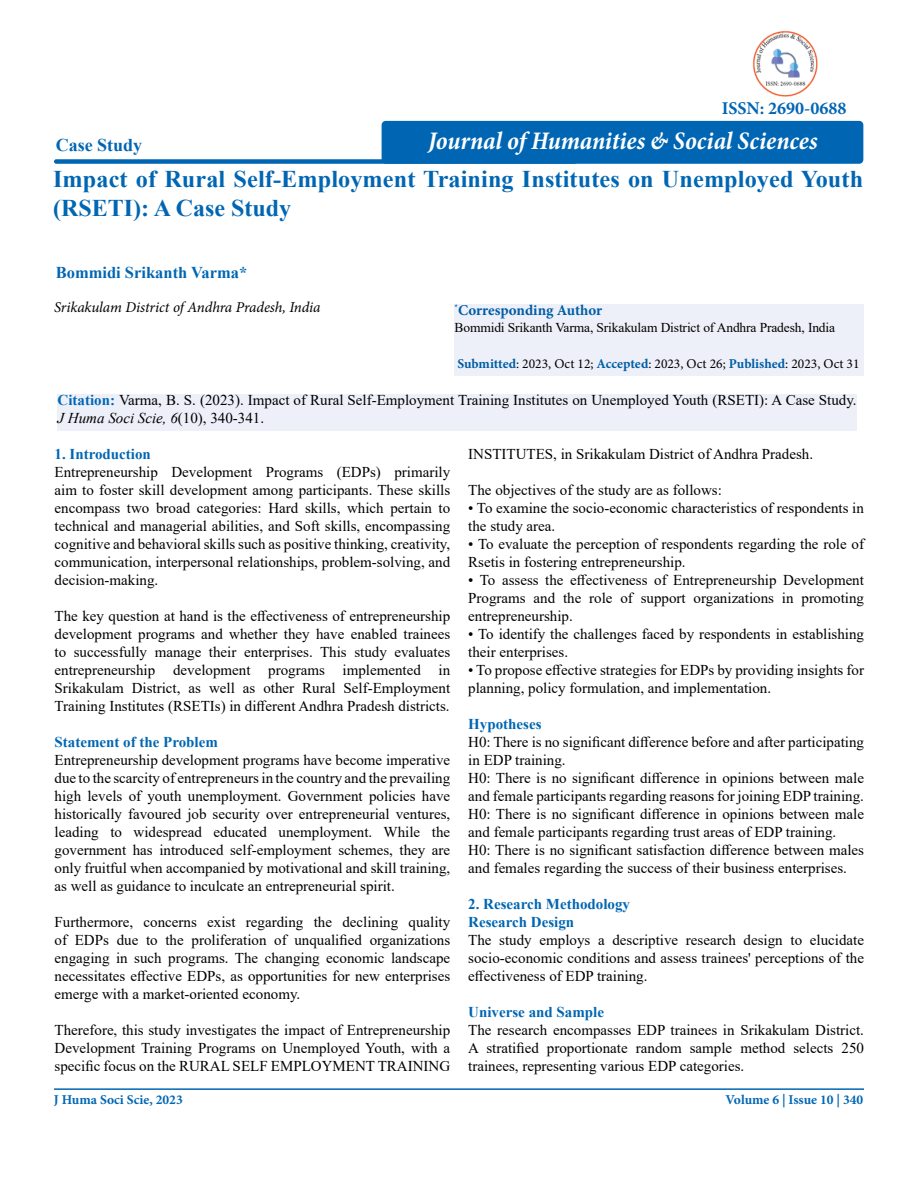
<style>
.page{position:relative;width:918px;height:1188px;background:#fff}
.page>*{position:absolute;margin:0;border:0;box-sizing:border-box;transform-origin:0 0}
.t1{font:italic 700 condensed 25.5px "Minion Pro";color:#fff}
.t2{font:700 24px/28.8px "Times New Roman";letter-spacing:.005em;color:#0066b3}
.t3{font:700 18px "Minion Pro";color:#0066b3}
.t4{font:700 18px "Times New Roman";color:#0066b3}
.t5{font:700 16.5px "Times New Roman";color:#0066b3}
.t6{font:15px/18px "Times New Roman";color:#000;text-align:justify}
.t7{font:700 15px/18px "Times New Roman";color:#0066b3}
.t8{font:italic 15px "Minion Pro";letter-spacing:-.005em;color:#000}
.t9{font:700 15px "Minion Pro";color:#005da4}
.t10{font:13.5px "Minion Pro";color:#000}
.t11{font:13.5px "Times New Roman";letter-spacing:-.01em;color:#000}
.t12{font:700 13.5px "Minion Pro";color:#0066b3}
.s1{font-weight:700;color:#005da4}
.s2{font-weight:700;color:#0066b3}
.s3{font-style:italic}
</style>
<div class="page">
<div style="left:58px;top:394px;width:799px;height:36px;background:#eef0f9"></div>
<div style="left:54px;top:159px;width:523px;height:5px;background:#0066b3;border-radius:2px"></div>
<hr style="left:54px;top:1088px;width:810px;height:2px;background:#0066b3">
<div style="left:382px;top:121px;width:481px;height:43px;background:#0066b3;border-radius:4px"></div>
<div style="left:455px;top:304px;width:409px;height:72px;background:#eef0f9"></div>
<img style="left:752px;top:30px;width:66px;height:67px">
<p class="t4" style="left:56px;top:132px;width:88px">Case Study</p>
<p class="t3" style="left:722px;top:95px;width:126px">ISSN: 2690-0688</p>
<h1 class="t1" style="left:428px;top:123px;width:391px">Journal of Humanities &amp; Social Sciences</h1>
<h2 class="t2" style="left:53px;top:164px;width:812px">Impact of Rural Self-Employment Training Institutes on Unemployed Youth (RSETI): A Case Study</h2>
<p class="t5" style="left:56px;top:261px;width:193px">Bommidi Srikanth Varma*</p>
<p class="t8" style="left:54px;top:297px;width:268px">Srikakulam District of Andhra Pradesh, India</p>
<p class="t9" style="left:455px;top:300px;width:149px"><sup>*</sup>Corresponding Author</p>
<p class="t11" style="left:455px;top:318px;width:382px">Bommidi Srikanth Varma, Srikakulam District of Andhra Pradesh, India</p>
<p class="t10" style="left:457px;top:354px;width:404px"><span class="s1">Submitted</span>: 2023, Oct 12; <span class="s1">Accepted</span>: 2023, Oct 26; <span class="s1">Published</span>: 2023, Oct 31</p>
<p class="t6" style="left:58px;top:390px;width:801px"><span class="s2">Citation:</span> Varma, B. S. (2023). Impact of Rural Self-Employment Training Institutes on Unemployed Youth (RSETI): A Case Study.<br><span class="s3">J Huma Soci Scie, 6</span>(10), 340-341.</p>
<p class="t7" style="left:55px;top:444px;width:98px">1. Introduction</p>
<p class="t6" style="left:55px;top:462px;width:397px">Entrepreneurship Development Programs (EDPs) primarily aim to foster skill development among participants. These skills encompass two broad categories: Hard skills, which pertain to technical and managerial abilities, and Soft skills, encompassing cognitive and behavioral skills such as positive thinking, creativity, communication, interpersonal relationships, problem-solving, and decision-making.</p>
<p class="t6" style="left:55px;top:606px;width:397px">The key question at hand is the effectiveness of entrepreneurship development programs and whether they have enabled trainees to successfully manage their enterprises. This study evaluates entrepreneurship development programs implemented in Srikakulam District, as well as other Rural Self-Employment Training Institutes (RSETIs) in different Andhra Pradesh districts.</p>
<p class="t7" style="left:55px;top:732px;width:165px">Statement of the Problem</p>
<p class="t6" style="left:55px;top:750px;width:397px">Entrepreneurship development programs have become imperative due to the scarcity of entrepreneurs in the country and the prevailing high levels of youth unemployment. Government policies have historically favoured job security over entrepreneurial ventures, leading to widespread educated unemployment. While the government has introduced self-employment schemes, they are only fruitful when accompanied by motivational and skill training, as well as guidance to inculcate an entrepreneurial spirit.</p>
<p class="t6" style="left:55px;top:912px;width:397px">Furthermore, concerns exist regarding the declining quality of EDPs due to the proliferation of unqualified organizations engaging in such programs. The changing economic landscape necessitates effective EDPs, as opportunities for new enterprises emerge with a market-oriented economy.</p>
<p class="t6" style="left:55px;top:1020px;width:397px">Therefore, this study investigates the impact of Entrepreneurship Development Training Programs on Unemployed Youth, with a specific focus on the RURAL SELF EMPLOYMENT TRAINING</p>
<p class="t12" style="left:54px;top:1090px;width:130px">J Huma Soci Scie, 2023</p>
<p class="t6" style="left:468px;top:444px;width:346px">INSTITUTES, in Srikakulam District of Andhra Pradesh.</p>
<p class="t6" style="left:468px;top:480px;width:255px">The objectives of the study are as follows:</p>
<p class="t6" style="left:468px;top:498px;width:397px">• To examine the socio-economic characteristics of respondents in the study area.</p>
<p class="t6" style="left:468px;top:534px;width:397px">• To evaluate the perception of respondents regarding the role of<br>Rsetis in fostering entrepreneurship.</p>
<p class="t6" style="left:468px;top:570px;width:397px">• To assess the effectiveness of Entrepreneurship Development Programs and the role of support organizations in promoting entrepreneurship.</p>
<p class="t6" style="left:468px;top:624px;width:397px">• To identify the challenges faced by respondents in establishing their enterprises.</p>
<p class="t6" style="left:468px;top:660px;width:397px">• To propose effective strategies for EDPs by providing insights for planning, policy formulation, and implementation.</p>
<p class="t7" style="left:468px;top:714px;width:75px">Hypotheses</p>
<p class="t6" style="left:468px;top:732px;width:397px;text-align:left">H0: There is no significant difference before and after participating in EDP training.<br>H0: There is no significant difference in opinions between male and female participants regarding reasons for joining EDP training.<br>H0: There is no significant difference in opinions between male and female participants regarding trust areas of EDP training.<br>H0: There is no significant satisfaction difference between males and females regarding the success of their business enterprises.</p>
<p class="t7" style="left:468px;top:894px;width:163px">2. Research Methodology<br>Research Design</p>
<p class="t6" style="left:468px;top:930px;width:397px">The study employs a descriptive research design to elucidate socio-economic conditions and assess trainees' perceptions of the effectiveness of EDP training.</p>
<p class="t7" style="left:468px;top:1002px;width:137px">Universe and Sample</p>
<p class="t6" style="left:468px;top:1020px;width:397px">The research encompasses EDP trainees in Srikakulam District.<br>A stratified proportionate random sample method selects 250 trainees, representing various EDP categories.</p>
<p class="t12" style="left:726px;top:1090px;width:139px">Volume 6 | Issue 10 | 340</p>
</div>
